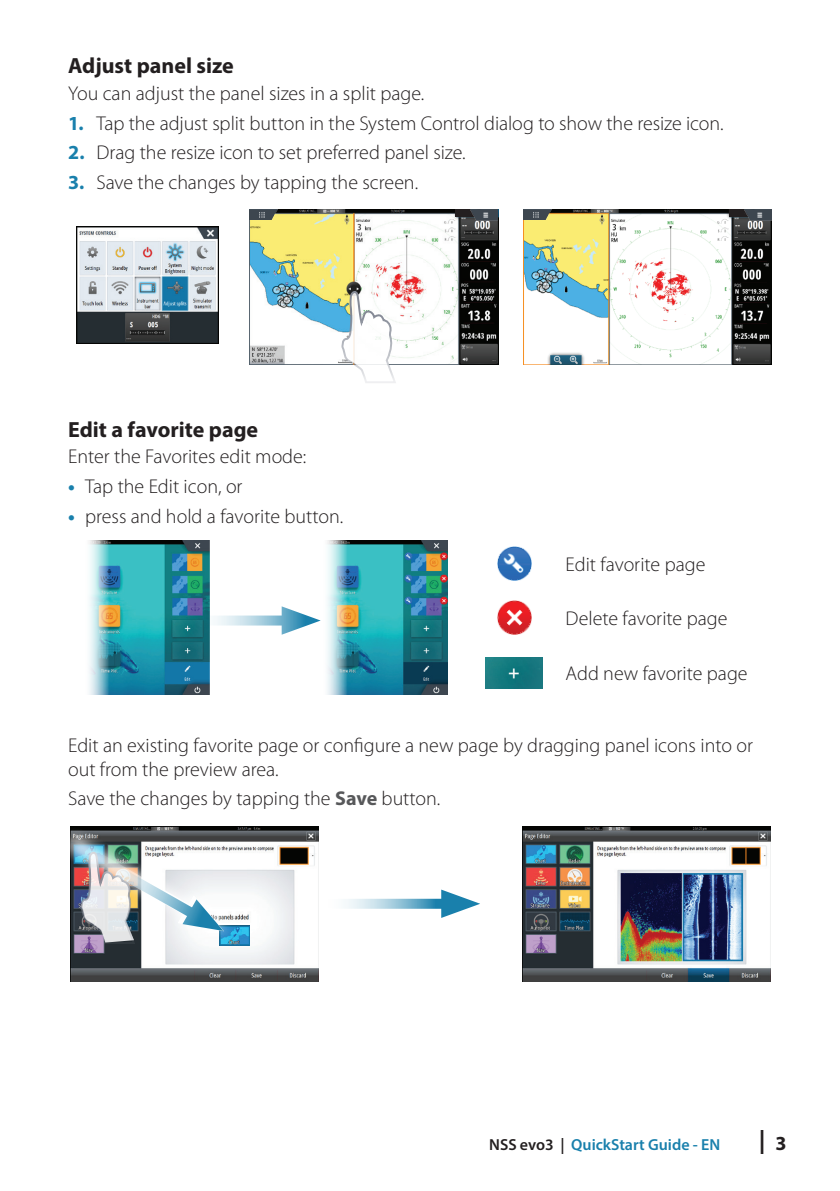
<style>
.page{position:relative;width:840px;height:1191px;background:#fff}
.page>*{position:absolute;margin:0;border:0;box-sizing:border-box;transform-origin:0 0}
.t1{font:700 24px "Myriad Pro";color:#231f20}
.t2{font:700 22px "Myriad Pro";color:#231f20}
.t3{font:300 20px/24px "Myriad Pro";color:#231f20}
.t4{font:600 16px "Myriad Pro";color:#1980ac}
.s1{font-weight:700;color:#1980ac}
.s2{font-weight:700;color:#57585a}
.s3{color:#231f20}
</style>
<div class="page">
<img style="left:497px;top:546px;width:34px;height:34px">
<img style="left:497px;top:600px;width:34px;height:34px">
<img style="left:485px;top:657px;width:57px;height:31px">
<img style="left:70px;top:826px;width:248px;height:155px">
<img style="left:249px;top:926px;width:1px;height:19px">
<img style="left:522px;top:826px;width:248px;height:155px">
<svg style="left:347px;top:898px;width:94px;height:10px"></svg>
<svg style="left:441px;top:889px;width:39px;height:29px"></svg>
<img style="left:70px;top:826px;width:179px;height:130px">
<img style="left:250px;top:209px;width:248px;height:155px">
<img style="left:523px;top:209px;width:248px;height:155px">
<svg style="left:340px;top:290px;width:57px;height:93px"></svg>
<div style="left:455px;top:209px;width:31px;height:8px;background:#231f20"></div>
<div style="left:729px;top:210px;width:31px;height:7px;background:#231f20"></div>
<img style="left:744px;top:209px;width:27px;height:11px">
<img style="left:470px;top:209px;width:27px;height:11px">
<img style="left:523px;top:209px;width:28px;height:11px">
<img style="left:250px;top:209px;width:27px;height:11px">
<img style="left:77px;top:226px;width:141px;height:117px">
<img style="left:327px;top:541px;width:120px;height:153px">
<img style="left:89px;top:541px;width:120px;height:153px">
<svg style="left:191px;top:615px;width:90px;height:10px"></svg>
<svg style="left:281px;top:606px;width:39px;height:28px"></svg>
<p class="t2" style="left:68px;top:51px;width:167px">Adjust panel size</p>
<p class="t3" style="left:68px;top:82px;width:357px">You can adjust the panel sizes in a split page.</p>
<p class="t3" style="left:68px;top:111px;width:656px"><span class="s1">1.</span> Tap the adjust split button in the System Control dialog to show the resize icon.</p>
<p class="t3" style="left:68px;top:141px;width:399px"><span class="s1">2.</span> Drag the resize icon to set preferred panel size.</p>
<p class="t3" style="left:68px;top:171px;width:351px"><span class="s1">3.</span> Save the changes by tapping the screen.</p>
<p class="t2" style="left:68px;top:415px;width:191px">Edit a favorite page</p>
<p class="t3" style="left:68px;top:445px;width:240px">Enter the Favorites edit mode:</p>
<p class="t3" style="left:68px;top:475px;width:176px"><span class="s1">•</span> Tap the Edit icon, or</p>
<p class="t3" style="left:68px;top:504px;width:276px"><span class="s1">•</span> press and hold a favorite button.</p>
<p class="t3" style="left:565px;top:552px;width:141px">Edit favorite page</p>
<p class="t3" style="left:565px;top:607px;width:163px">Delete favorite page</p>
<p class="t3" style="left:565px;top:662px;width:183px">Add new favorite page</p>
<p class="t3" style="left:68px;top:733px;width:686px">Edit an existing favorite page or configure a new page by dragging panel icons into or out from the preview area.</p>
<p class="t3" style="left:68px;top:787px;width:373px">Save the changes by tapping the <span class="s2">Save</span> button.</p>
<p class="t4" style="left:489px;top:1134px;width:232px"><span class="s3">NSS evo3 |</span> QuickStart Guide - EN</p>
<p class="t1" style="left:758px;top:1124px;width:29px">| <sub>3</sub></p>
</div>
